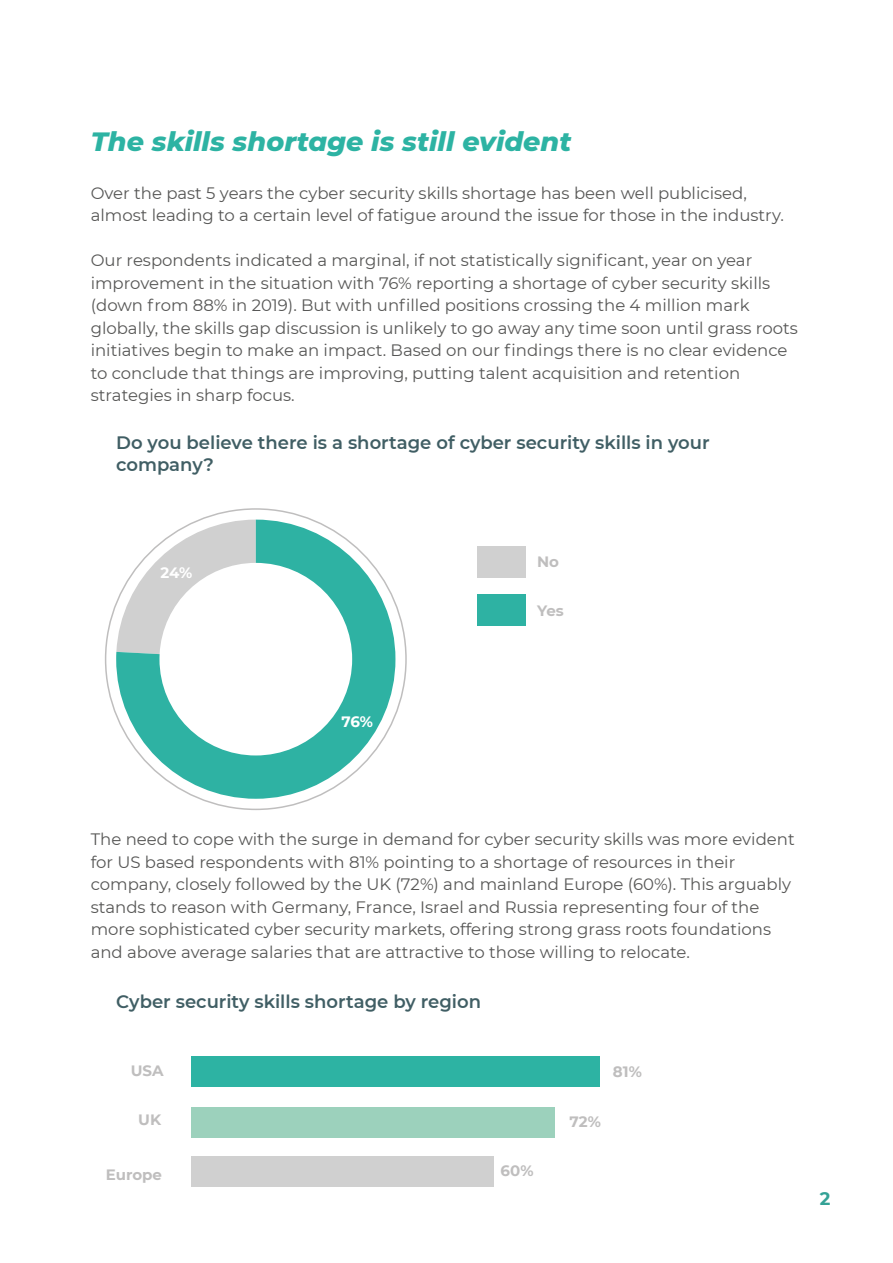
<style>
.page{position:relative;width:893px;height:1263px;background:#fff}
.page>*{position:absolute;margin:0;border:0;box-sizing:border-box;transform-origin:0 0}
.t1{font:italic 800 27px "Montserrat";color:#2db3a3}
.t2{font:600 18px/21.6px "Montserrat";color:#405e64}
.t3{font:700 18px "Montserrat";color:#34a296}
.t4{font:16.5px/22.5px "Montserrat";color:#575756}
.t5{font:700 15px "Montserrat";color:#bfbebe}
.t6{font:700 15px "Montserrat";color:#fff}
</style>
<div class="page">
<div style="left:477px;top:546px;width:48px;height:32px;background:#d0d0d0"></div>
<div style="left:477px;top:594px;width:48px;height:32px;background:#2eb2a3"></div>
<svg style="left:116px;top:520px;width:279px;height:279px"></svg>
<div style="left:191px;top:1156px;width:303px;height:30px;background:#d0d0d0"></div>
<div style="left:191px;top:1107px;width:363px;height:30px;background:#9cd1bc"></div>
<div style="left:191px;top:1057px;width:409px;height:30px;background:#2db3a3"></div>
<h1 class="t1" style="left:91px;top:121px;width:482px">The skills shortage is still evident</h1>
<p class="t4" style="left:91px;top:181px;width:695px">Over the past 5 years the cyber security skills shortage has been well publicised, almost leading to a certain level of fatigue around the issue for those in the industry.</p>
<p class="t4" style="left:91px;top:249px;width:709px">Our respondents indicated a marginal, if not statistically significant, year on year improvement in the situation with 76% reporting a shortage of cyber security skills (down from 88% in 2019). But with unfilled positions crossing the 4 million mark globally, the skills gap discussion is unlikely to go away any time soon until grass roots initiatives begin to make an impact. Based on our findings there is no clear evidence to conclude that things are improving, putting talent acquisition and retention strategies in sharp focus.</p>
<p class="t2" style="left:116px;top:431px;width:595px">Do you believe there is a shortage of cyber security skills in your company?</p>
<p class="t6" style="left:160px;top:561px;width:33px">24%</p>
<p class="t6" style="left:342px;top:711px;width:33px">76%</p>
<p class="t5" style="left:537px;top:550px;width:23px">No</p>
<p class="t5" style="left:537px;top:600px;width:28px">Yes</p>
<p class="t4" style="left:91px;top:827px;width:705px">The need to cope with the surge in demand for cyber security skills was more evident for US based respondents with 81% pointing to a shortage of resources in their company, closely followed by the UK (72%) and mainland Europe (60%). This arguably stands to reason with Germany, France, Israel and Russia representing four of the more sophisticated cyber security markets, offering strong grass roots foundations and above average salaries that are attractive to those willing to relocate.</p>
<p class="t2" style="left:116px;top:989px;width:366px">Cyber security skills shortage by region</p>
<p class="t5" style="left:131px;top:1060px;width:34px">USA</p>
<p class="t5" style="left:138px;top:1109px;width:24px">UK</p>
<p class="t5" style="left:106px;top:1164px;width:58px">Europe</p>
<p class="t5" style="left:501px;top:1160px;width:34px">60%</p>
<p class="t5" style="left:613px;top:1061px;width:30px">81%</p>
<p class="t5" style="left:569px;top:1110px;width:33px">72%</p>
<p class="t3" style="left:820px;top:1185px;width:12px">2</p>
</div>
